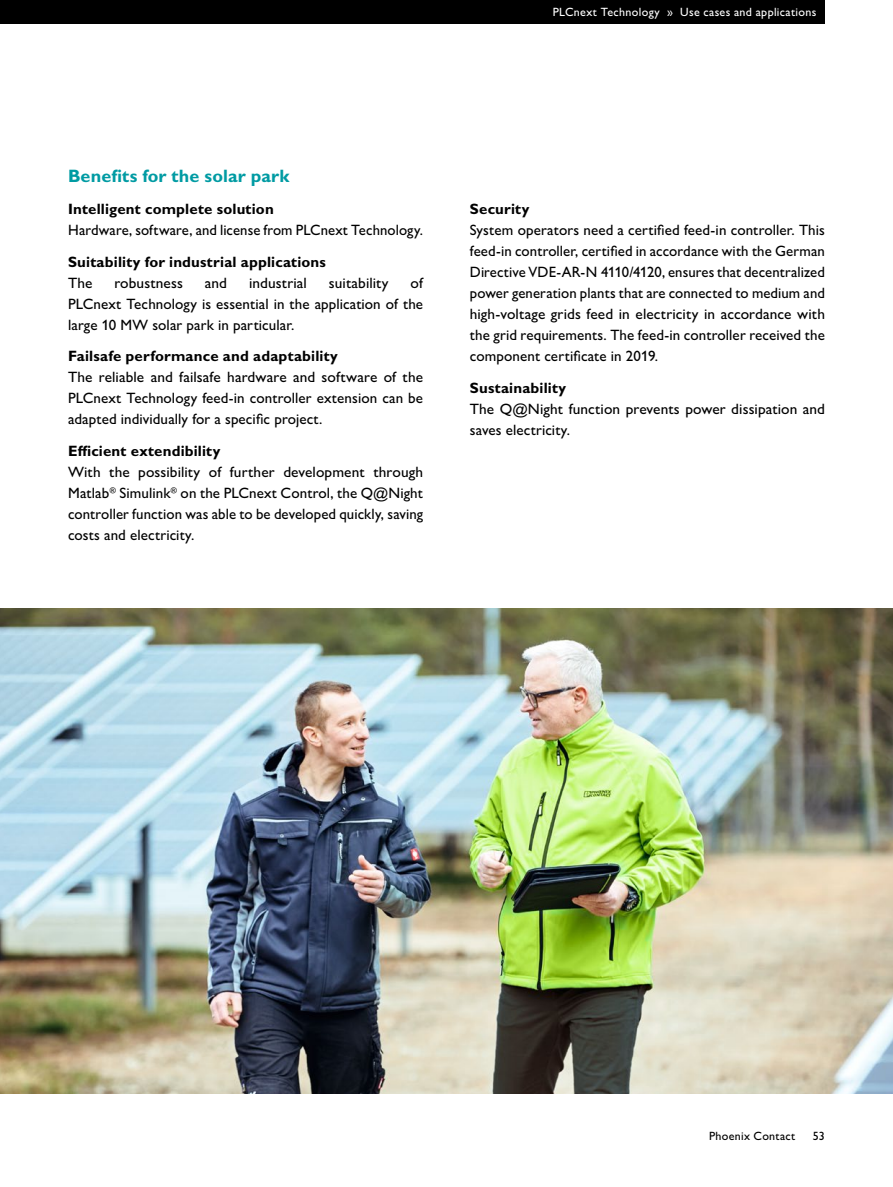
<style>
.page{position:relative;width:893px;height:1187px;background:#fff}
.page>*{position:absolute;margin:0;border:0;box-sizing:border-box;transform-origin:0 0}
.t1{font:700 18px "Px C Gill Alt One";color:#009ba3}
.t2{font:15px/21px "Px C Gill Alt One";letter-spacing:.005em;color:#000;text-align:justify}
.t3{font:700 15px "Px C Gill Alt One";letter-spacing:.01em;color:#000}
.t4{font:12px "Px C Gill Alt One";letter-spacing:.03em;color:#fff}
.t5{font:12px "Px C Gill Alt One";letter-spacing:.025em;color:#000}
</style>
<div class="page">
<div style="left:0;top:0;width:825px;height:23px;background:#000"></div>
<img style="left:0;top:608px;width:893px;height:485px">
<p class="t4" style="left:553px;top:4px;width:265px">PLCnext Technology » Use cases and applications</p>
<p class="t1" style="left:68px;top:165px;width:223px">Benefits for the solar park</p>
<p class="t3" style="left:68px;top:200px;width:207px">Intelligent complete solution</p>
<p class="t2" style="left:68px;top:219px;width:357px">Hardware, software, and license from PLCnext Technology.</p>
<p class="t3" style="left:68px;top:252px;width:259px">Suitability for industrial applications</p>
<p class="t2" style="left:68px;top:272px;width:26px">The</p>
<p class="t2" style="left:114px;top:272px;width:70px">robustness</p>
<p class="t2" style="left:205px;top:272px;width:24px">and</p>
<p class="t2" style="left:249px;top:272px;width:59px">industrial</p>
<p class="t2" style="left:329px;top:272px;width:61px">suitability</p>
<p class="t2" style="left:68px;top:272px;width:357px;text-indent:343px">of PLCnext Technology is essential in the application of the large 10 MW solar park in particular.</p>
<p class="t3" style="left:68px;top:347px;width:271px">Failsafe performance and adaptability</p>
<p class="t2" style="left:68px;top:367px;width:357px">The reliable and failsafe hardware and software of the PLCnext Technology feed-in controller extension can be adapted individually for a specific project.</p>
<p class="t3" style="left:68px;top:442px;width:154px">Efficient extendibility</p>
<p class="t2" style="left:68px;top:461px;width:357px">With the possibility of further development through Matlab<sup>®</sup> Simulink<sup>®</sup> on the PLCnext Control, the Q@Night controller function was able to be developed quickly, saving costs and electricity.</p>
<p class="t3" style="left:470px;top:200px;width:61px">Security</p>
<p class="t2" style="left:470px;top:219px;width:357px">System operators need a certified feed-in controller. This feed-in controller, certified in accordance with the German Directive VDE-AR-N 4110/4120, ensures that decentralized power generation plants that are connected to medium and high-voltage grids feed in electricity in accordance with the grid requirements. The feed-in controller received the component certificate in 2019.</p>
<p class="t3" style="left:470px;top:378px;width:98px">Sustainability</p>
<p class="t2" style="left:470px;top:398px;width:357px">The Q@Night function prevents power dissipation and saves electricity.</p>
<p class="t5" style="left:709px;top:1128px;width:88px">Phoenix Contact</p>
<p class="t5" style="left:813px;top:1128px;width:14px">53</p>
</div>
